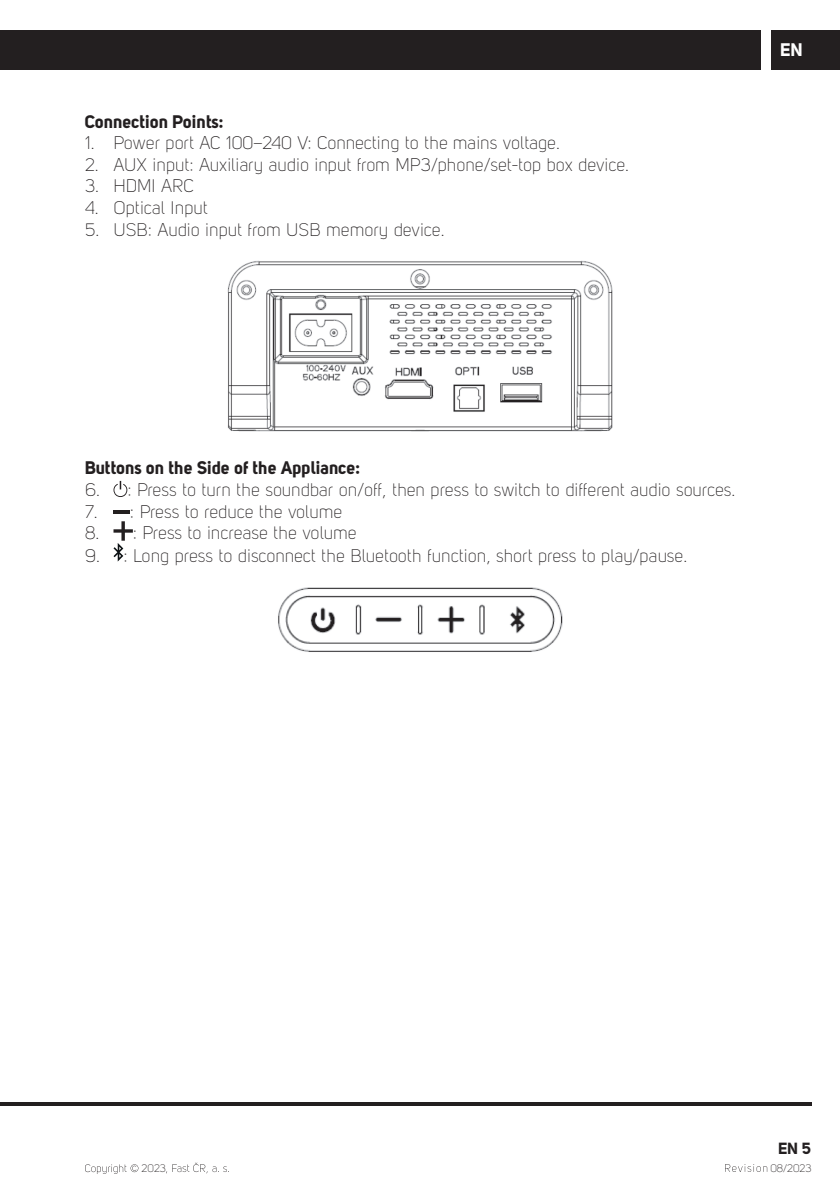
<style>
.page{position:relative;width:840px;height:1191px;background:#fff}
.page>*{position:absolute;margin:0;border:0;box-sizing:border-box;transform-origin:0 0}
.t1{font:18px "Uni Sans PRO Light";color:#231f20}
.t2{font:18px "Uni Sans PRO Bold";color:#231f20}
.t3{font:18px "Uni Sans PRO Bold";color:#fff}
.t4{font:16px "Uni Sans PRO Bold";color:#231f20}
.t5{font:10.8px "Uni Sans PRO Light";color:#231f20}
</style>
<div class="page">
<div style="left:0;top:30px;width:760px;height:39px;background:#231f20"></div>
<div style="left:771px;top:30px;width:68px;height:39px;background:#231f20"></div>
<hr style="left:0;top:1102px;width:811px;height:4px;background:#231f20">
<svg style="left:85px;top:1164px;width:53px;height:10px"></svg>
<svg style="left:166px;top:1162px;width:63px;height:11px"></svg>
<svg style="left:725px;top:1164px;width:41px;height:7px"></svg>
<img style="left:227px;top:261px;width:385px;height:170px">
<svg style="left:113px;top:481px;width:14px;height:16px"></svg>
<hr style="left:113px;top:510px;width:17px;height:3px;background:#231f20">
<svg style="left:113px;top:521px;width:20px;height:40px"></svg>
<img style="left:278px;top:587px;width:284px;height:65px">
<p class="t2" style="left:85px;top:115px;width:140px">Connection Points:</p>
<p class="t1" style="left:85px;top:136px;width:476px">1. Power port AC 100–240 V: Connecting to the mains voltage.</p>
<p class="t1" style="left:85px;top:158px;width:545px">2. AUX input: Auxiliary audio input from MP3/phone/set-top box device.</p>
<p class="t1" style="left:85px;top:180px;width:110px">3. HDMI ARC</p>
<p class="t1" style="left:85px;top:201px;width:124px">4. Optical Input</p>
<p class="t1" style="left:85px;top:223px;width:361px">5. USB: Audio input from USB memory device.</p>
<p class="t3" style="left:780px;top:44px;width:24px">EN</p>
<p class="t2" style="left:85px;top:461px;width:276px">Buttons on the Side of the Appliance:</p>
<p class="t1" style="left:85px;top:483px;width:651px">6. : Press to turn the soundbar on/off, then press to switch to different audio sources.</p>
<p class="t1" style="left:85px;top:505px;width:259px">7. : Press to reduce the volume</p>
<p class="t1" style="left:85px;top:526px;width:273px">8. : Press to increase the volume</p>
<p class="t1" style="left:85px;top:549px;width:603px">9. : Long press to disconnect the Bluetooth function, short press to play/pause.</p>
<p class="t4" style="left:777px;top:1142px;width:35px">EN 5</p>
<p class="t5" style="left:141px;top:1164px;width:26px">2023</p>
<p class="t5" style="left:770px;top:1164px;width:43px">08/2023</p>
</div>
